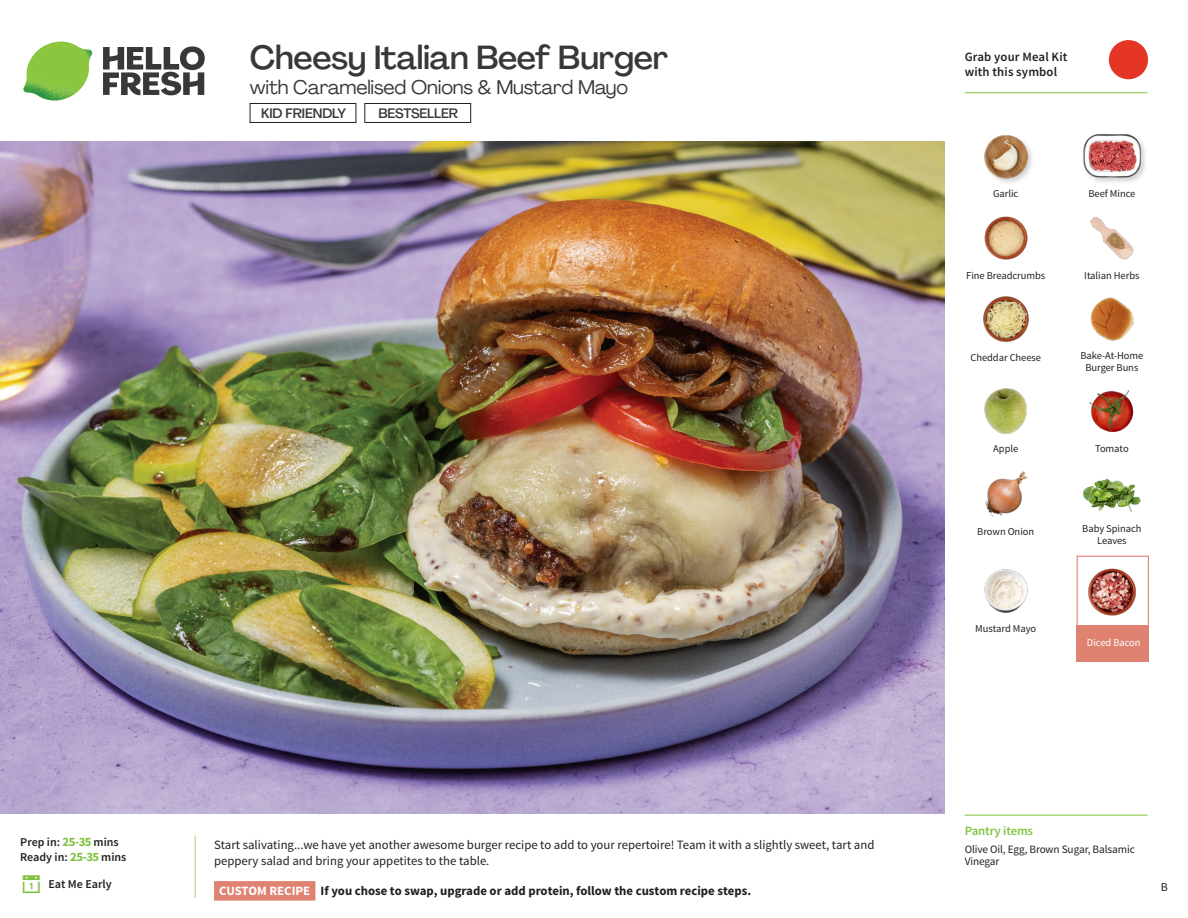
<style>
.page{position:relative;width:1188px;height:918px;background:#fff}
.page>*{position:absolute;margin:0;border:0;box-sizing:border-box;transform-origin:0 0}
._15_Titel_UK{font:500 33px "Agrandir";letter-spacing:-.01em;color:#383839}
._15_Titel_UK-2{font:19.5px "Agrandir";letter-spacing:-.01em;color:#383839}
.t1{font:500 13.5px "Agrandir";letter-spacing:-.01em;color:#383839}
.Step_6_Text_AU{font:12.75px/16.5px "Source Sans Pro";color:#231f20}
.Step_6_Text_AU-2{font:700 12.75px "Source Sans Pro";color:#231f20}
.t2{font:600 12.75px/15px "Source Sans Pro";letter-spacing:.01em;color:#231f20}
._04_Headers_Front{font:600 12.75px "Source Sans Pro";letter-spacing:-.01em;color:#81c340}
._04_Intro{font:600 12px "Source Sans Pro";color:#231f20}
.t3{font:12px "Source Sans Pro";color:#231f20}
._05_Pantry{font:11.25px/12px "Source Sans Pro";letter-spacing:-.01em;color:#231f20}
._18_FRONT_ingredient{font:10.5px/12px "Source Sans Pro";letter-spacing:-.005em;color:#231f20;text-align:center}
._18_FRONT_ingredient-2{font:10.5px "Source Sans Pro";letter-spacing:-.005em;color:#fff}
.s1{font-weight:700;font-size:12.75px;color:#81c340}
.s2{color:#fff}
</style>
<div class="page">
<svg style="left:103px;top:46px;width:102px;height:49px"></svg>
<img style="left:23px;top:42px;width:69px;height:59px">
<svg style="left:194px;top:835px;width:122px;height:66px"></svg>
<img style="left:0;top:142px;width:945px;height:672px">
<div style="left:250px;top:103px;width:106px;height:20px;border:1px solid #231f20"></div>
<div style="left:365px;top:103px;width:106px;height:20px;border:1px solid #231f20"></div>
<img style="left:1090px;top:297px;width:44px;height:44px">
<img style="left:1089px;top:390px;width:45px;height:43px">
<img style="left:984px;top:388px;width:43px;height:46px">
<img style="left:985px;top:471px;width:43px;height:46px">
<img style="left:984px;top:569px;width:44px;height:44px">
<img style="left:983px;top:296px;width:46px;height:46px">
<img style="left:984px;top:216px;width:44px;height:44px">
<img style="left:1090px;top:216px;width:44px;height:44px">
<img style="left:984px;top:135px;width:48px;height:48px">
<div style="left:1082px;top:133px;width:66px;height:51px;background:#231f20;opacity:.2"></div>
<img style="left:1083px;top:133px;width:58px;height:51px">
<img style="left:1083px;top:478px;width:58px;height:34px">
<div style="left:1077px;top:556px;width:72px;height:72px;border:1px solid #df8272"></div>
<div style="left:1077px;top:626px;width:72px;height:36px;background:#df8272"></div>
<img style="left:1088px;top:568px;width:48px;height:48px">
<hr style="left:965px;top:815px;width:183px;height:1px;background:#81c340">
<svg style="left:1091px;top:40px;width:58px;height:54px"></svg>
<hr style="left:965px;top:92px;width:183px;height:1px;background:#81c340">
<p class="_15_Titel_UK" style="left:250px;top:37px;width:420px">Cheesy Italian Beef Burger</p>
<p class="_15_Titel_UK-2" style="left:250px;top:75px;width:380px">with Caramelised Onions &amp; Mustard Mayo</p>
<p class="t1" style="left:261px;top:105px;width:86px">KID FRIENDLY</p>
<p class="t1" style="left:379px;top:105px;width:81px">BESTSELLER</p>
<p class="_04_Intro" style="left:20px;top:835px;width:100px">Prep in: <span class="s1">25-35</span> mins</p>
<p class="_04_Intro" style="left:20px;top:850px;width:108px">Ready in: <span class="s1">25-35</span> mins</p>
<p class="_04_Intro" style="left:48px;top:876px;width:65px">Eat Me Early</p>
<p class="Step_6_Text_AU" style="left:214px;top:837px;width:662px">Start salivating...we have yet another awesome burger recipe to add to your repertoire! Team it with a slightly sweet, tart and peppery salad and bring your appetites to the table.</p>
<p class="Step_6_Text_AU-2" style="left:219px;top:882px;width:533px"><span class="s2">CUSTOM RECIPE</span> If you chose to swap, upgrade or add protein, follow the custom recipe steps.</p>
<p class="t2" style="left:965px;top:50px;width:104px">Grab your Meal Kit with this symbol</p>
<p class="_18_FRONT_ingredient" style="left:993px;top:188px;width:27px">Garlic</p>
<p class="_18_FRONT_ingredient" style="left:1088px;top:188px;width:48px">Beef Mince</p>
<p class="_18_FRONT_ingredient" style="left:966px;top:270px;width:81px">Fine Breadcrumbs</p>
<p class="_18_FRONT_ingredient" style="left:1084px;top:270px;width:57px">Italian Herbs</p>
<p class="_18_FRONT_ingredient" style="left:970px;top:352px;width:72px">Cheddar Cheese</p>
<p class="_18_FRONT_ingredient" style="left:1080px;top:350px;width:65px">Bake-At-Home<br>Burger Buns</p>
<p class="_18_FRONT_ingredient" style="left:993px;top:443px;width:27px">Apple</p>
<p class="_18_FRONT_ingredient" style="left:1095px;top:443px;width:35px">Tomato</p>
<p class="_18_FRONT_ingredient" style="left:977px;top:526px;width:58px">Brown Onion</p>
<p class="_18_FRONT_ingredient" style="left:1082px;top:523px;width:61px">Baby Spinach<br>Leaves</p>
<p class="_18_FRONT_ingredient" style="left:975px;top:623px;width:62px">Mustard Mayo</p>
<p class="_18_FRONT_ingredient-2" style="left:1087px;top:636px;width:55px">Diced Bacon</p>
<p class="_04_Headers_Front" style="left:965px;top:822px;width:70px">Pantry items</p>
<p class="_05_Pantry" style="left:965px;top:844px;width:172px">Olive Oil, Egg, Brown Sugar, Balsamic<br>Vinegar</p>
<p class="t3" style="left:1161px;top:879px;width:9px">B</p>
</div>
